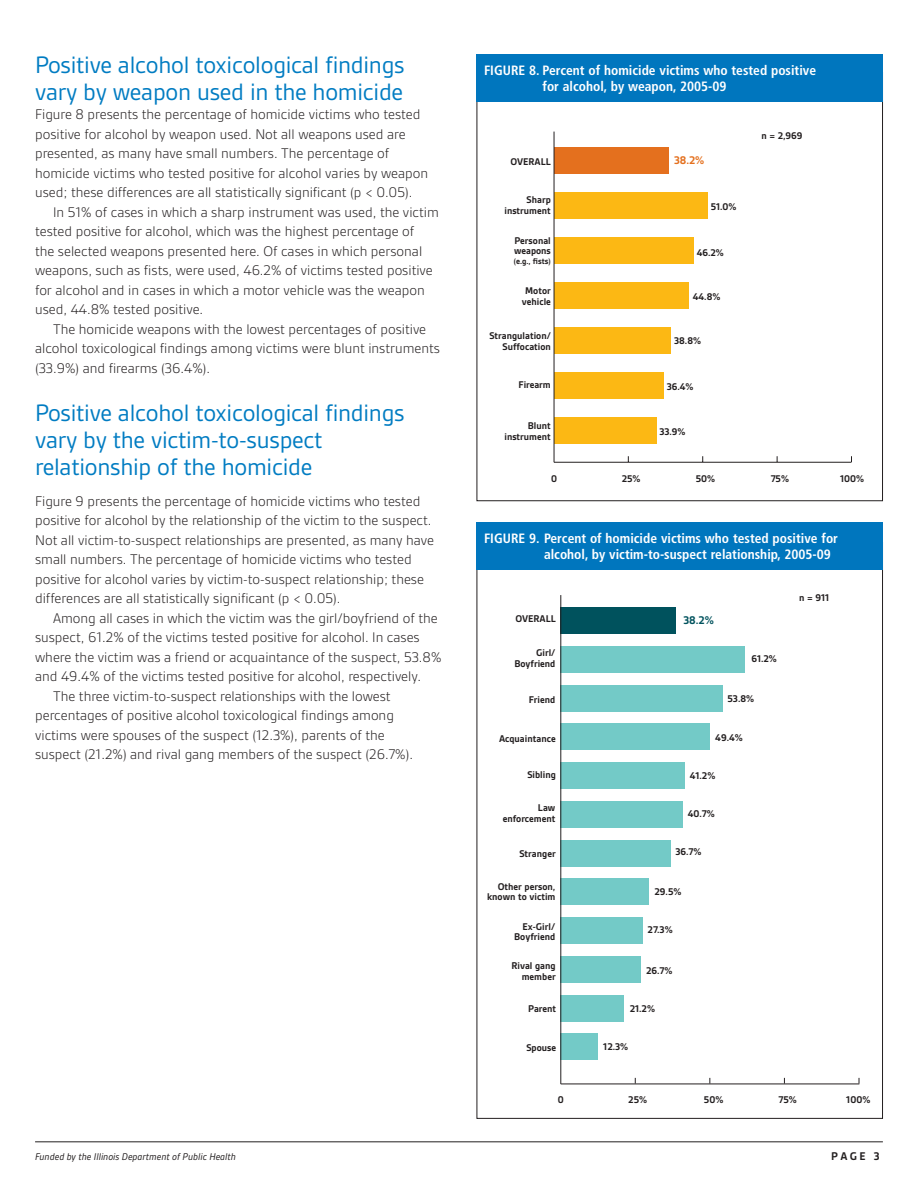
<style>
.page{position:relative;width:918px;height:1188px;background:#fff}
.page>*{position:absolute;margin:0;border:0;box-sizing:border-box;transform-origin:0 0}
.t1{font:25.5px/27px "Gesta";letter-spacing:-.01em;color:#007cc2}
.t2{font:300 15px/19.5px "Gesta";color:#231f20}
.t3{font:700 condensed 13.5px/16.2px "Frutiger LT Std";color:#fff}
.t4{font:700 12px "Gesta";color:#231f20}
.t5{font:700 12px "Gesta";color:#00525d}
.t6{font:700 12px "Gesta";color:#e4701e}
.t7{font:700 10.5px/10.5px "Gesta";color:#231f20;text-align:right}
.t8{font:italic 10.5px "Gesta";color:#231f20}
.t9{font:700 9px "Gesta";color:#231f20}
</style>
<div class="page">
<hr style="left:35px;top:1141px;width:848px;height:1px;background:#231f20">
<div style="left:560px;top:801px;width:123px;height:27px;background:#73cac7"></div>
<div style="left:560px;top:840px;width:111px;height:27px;background:#73cac7"></div>
<div style="left:560px;top:878px;width:89px;height:27px;background:#73cac7"></div>
<div style="left:560px;top:956px;width:81px;height:27px;background:#73cac7"></div>
<div style="left:560px;top:723px;width:149px;height:27px;background:#73cac7"></div>
<div style="left:560px;top:685px;width:163px;height:27px;background:#73cac7"></div>
<div style="left:560px;top:762px;width:125px;height:27px;background:#73cac7"></div>
<div style="left:560px;top:995px;width:64px;height:27px;background:#73cac7"></div>
<div style="left:560px;top:917px;width:83px;height:27px;background:#73cac7"></div>
<div style="left:560px;top:646px;width:185px;height:27px;background:#73cac7"></div>
<div style="left:560px;top:1033px;width:38px;height:27px;background:#73cac7"></div>
<div style="left:560px;top:607px;width:116px;height:27px;background:#00525d"></div>
<hr style="left:561px;top:1084px;width:298px;height:1px;background:#231f20">
<hr style="left:560px;top:595px;width:1px;height:489px;background:#231f20">
<div style="left:477px;top:523px;width:406px;height:47px;background:#0076be"></div>
<div style="left:554px;top:282px;width:135px;height:27px;background:#fcb814"></div>
<div style="left:554px;top:417px;width:102px;height:27px;background:#fcb814"></div>
<div style="left:554px;top:237px;width:139px;height:27px;background:#fcb814"></div>
<div style="left:554px;top:327px;width:117px;height:27px;background:#fcb814"></div>
<div style="left:554px;top:192px;width:154px;height:27px;background:#fcb814"></div>
<div style="left:554px;top:372px;width:110px;height:27px;background:#fcb814"></div>
<div style="left:554px;top:147px;width:115px;height:27px;background:#e4701e"></div>
<hr style="left:554px;top:462px;width:298px;height:1px;background:#231f20">
<hr style="left:554px;top:132px;width:1px;height:330px;background:#231f20">
<div style="left:477px;top:54px;width:406px;height:47px;background:#0076be"></div>
<h1 class="t1" style="left:35px;top:51px;width:371px">Positive alcohol toxicological findings vary by weapon used in the homicide</h1>
<p class="t2" style="left:35px;top:105px;width:395px">Figure 8 presents the percentage of homicide victims who tested positive for alcohol by weapon used. Not all weapons used are presented, as many have small numbers. The percentage of homicide victims who tested positive for alcohol varies by weapon used; these differences are all statistically significant (p &lt; 0.05).</p>
<p class="t2" style="left:35px;top:202px;width:405px;text-indent:18px">In 51% of cases in which a sharp instrument was used, the victim tested positive for alcohol, which was the highest percentage of<br>the selected weapons presented here. Of cases in which personal weapons, such as fists, were used, 46.2% of victims tested positive for alcohol and in cases in which a motor vehicle was the weapon used, 44.8% tested positive.</p>
<p class="t2" style="left:35px;top:319px;width:406px;text-indent:18px">The homicide weapons with the lowest percentages of positive alcohol toxicological findings among victims were blunt instruments (33.9%) and firearms (36.4%).</p>
<h1 class="t1" style="left:35px;top:400px;width:371px">Positive alcohol toxicological findings vary by the victim-to-suspect relationship of the homicide</h1>
<p class="t2" style="left:35px;top:491px;width:400px">Figure 9 presents the percentage of homicide victims who tested positive for alcohol by the relationship of the victim to the suspect.<br>Not all victim-to-suspect relationships are presented, as many have small numbers. The percentage of homicide victims who tested positive for alcohol varies by victim-to-suspect relationship; these differences are all statistically significant (p &lt; 0.05).</p>
<p class="t2" style="left:53px;top:608px;width:386px">Among all cases in which the victim was the girl/boyfriend of the</p>
<p class="t2" style="left:35px;top:628px;width:386px">suspect, 61.2% of the victims tested positive for alcohol. In cases</p>
<p class="t2" style="left:35px;top:647px;width:408px">where the victim was a friend or acquaintance of the suspect, 53.8%</p>
<p class="t2" style="left:35px;top:667px;width:388px">and 49.4% of the victims tested positive for alcohol, respectively.</p>
<p class="t2" style="left:53px;top:686px;width:339px">The three victim-to-suspect relationships with the lowest</p>
<p class="t2" style="left:35px;top:706px;width:360px">percentages of positive alcohol toxicological findings among</p>
<p class="t2" style="left:35px;top:725px;width:351px">victims were spouses of the suspect (12.3%), parents of the</p>
<p class="t2" style="left:35px;top:745px;width:379px">suspect (21.2%) and rival gang members of the suspect (26.7%).</p>
<p class="t3" style="left:543px;top:62px;width:275px;text-indent:-58px">FIGURE 8. Percent of homicide victims who tested positive for alcohol, by weapon, 2005-09</p>
<p class="t7" style="left:511px;top:156px;width:42px">OVERALL</p>
<p class="t6" style="left:674px;top:154px;width:32px">38.2%</p>
<p class="t7" style="left:505px;top:195px;width:48px">Sharp instrument</p>
<p class="t7" style="left:711px;top:201px;width:27px">51.0%</p>
<p class="t7" style="left:514px;top:235px;width:38px;text-align:left">Personal weapons</p>
<p class="t9" style="left:514px;top:257px;width:38px">(e.g., fists)</p>
<p class="t7" style="left:522px;top:286px;width:31px;text-align:center">Motor vehicle</p>
<p class="t7" style="left:489px;top:331px;width:63px">Strangulation/<br>Suffocation</p>
<p class="t7" style="left:518px;top:380px;width:34px">Firearm</p>
<p class="t7" style="left:505px;top:421px;width:48px">Blunt instrument</p>
<p class="t7" style="left:697px;top:248px;width:29px">46.2%</p>
<p class="t7" style="left:693px;top:291px;width:29px">44.8%</p>
<p class="t7" style="left:674px;top:336px;width:28px">38.8%</p>
<p class="t7" style="left:667px;top:381px;width:28px">36.4%</p>
<p class="t7" style="left:659px;top:427px;width:28px">33.9%</p>
<p class="t7" style="left:761px;top:131px;width:43px">n = 2,969</p>
<p class="t7" style="left:551px;top:473px;width:7px">0</p>
<p class="t7" style="left:622px;top:473px;width:20px">25%</p>
<p class="t7" style="left:696px;top:473px;width:21px">50%</p>
<p class="t7" style="left:771px;top:473px;width:20px">75%</p>
<p class="t7" style="left:840px;top:473px;width:25px">100%</p>
<p class="t3" style="left:544px;top:530px;width:295px;text-indent:-60px">FIGURE 9. Percent of homicide victims who tested positive for alcohol, by victim-to-suspect relationship, 2005-09</p>
<p class="t7" style="left:799px;top:592px;width:32px">n = 911</p>
<p class="t7" style="left:515px;top:613px;width:42px">OVERALL</p>
<p class="t5" style="left:683px;top:614px;width:32px">38.2%</p>
<p class="t7" style="left:514px;top:648px;width:43px">Girl/<br>Boyfriend</p>
<p class="t7" style="left:751px;top:654px;width:27px">61.2%</p>
<p class="t7" style="left:529px;top:695px;width:28px">Friend</p>
<p class="t7" style="left:728px;top:693px;width:28px">53.8%</p>
<p class="t7" style="left:499px;top:734px;width:58px">Acquaintance</p>
<p class="t7" style="left:715px;top:733px;width:29px">49.4%</p>
<p class="t7" style="left:527px;top:770px;width:30px">Sibling</p>
<p class="t7" style="left:690px;top:770px;width:27px">41.2%</p>
<p class="t7" style="left:503px;top:803px;width:54px">Law enforcement</p>
<p class="t7" style="left:688px;top:808px;width:29px">40.7%</p>
<p class="t7" style="left:519px;top:849px;width:38px">Stranger</p>
<p class="t7" style="left:675px;top:847px;width:28px">36.7%</p>
<p class="t7" style="left:487px;top:881px;width:70px">Other person, known to victim</p>
<p class="t7" style="left:654px;top:887px;width:29px">29.5%</p>
<p class="t7" style="left:514px;top:921px;width:43px">Ex-Girl/<br>Boyfriend</p>
<p class="t7" style="left:648px;top:924px;width:27px">27.3%</p>
<p class="t7" style="left:511px;top:961px;width:46px">Rival gang member</p>
<p class="t7" style="left:646px;top:965px;width:28px">26.7%</p>
<p class="t7" style="left:528px;top:1004px;width:29px">Parent</p>
<p class="t7" style="left:630px;top:1003px;width:27px">21.2%</p>
<p class="t7" style="left:526px;top:1042px;width:31px">Spouse</p>
<p class="t7" style="left:603px;top:1041px;width:27px">12.3%</p>
<p class="t7" style="left:558px;top:1095px;width:8px">0</p>
<p class="t7" style="left:628px;top:1095px;width:20px">25%</p>
<p class="t7" style="left:704px;top:1095px;width:21px">50%</p>
<p class="t7" style="left:779px;top:1095px;width:20px">75%</p>
<p class="t7" style="left:846px;top:1095px;width:26px">100%</p>
<p class="t8" style="left:35px;top:1151px;width:202px">Funded by the Illinois Department of Public Health</p>
<p class="t4" style="left:831px;top:1149px;width:50px">PAGE 3</p>
</div>
